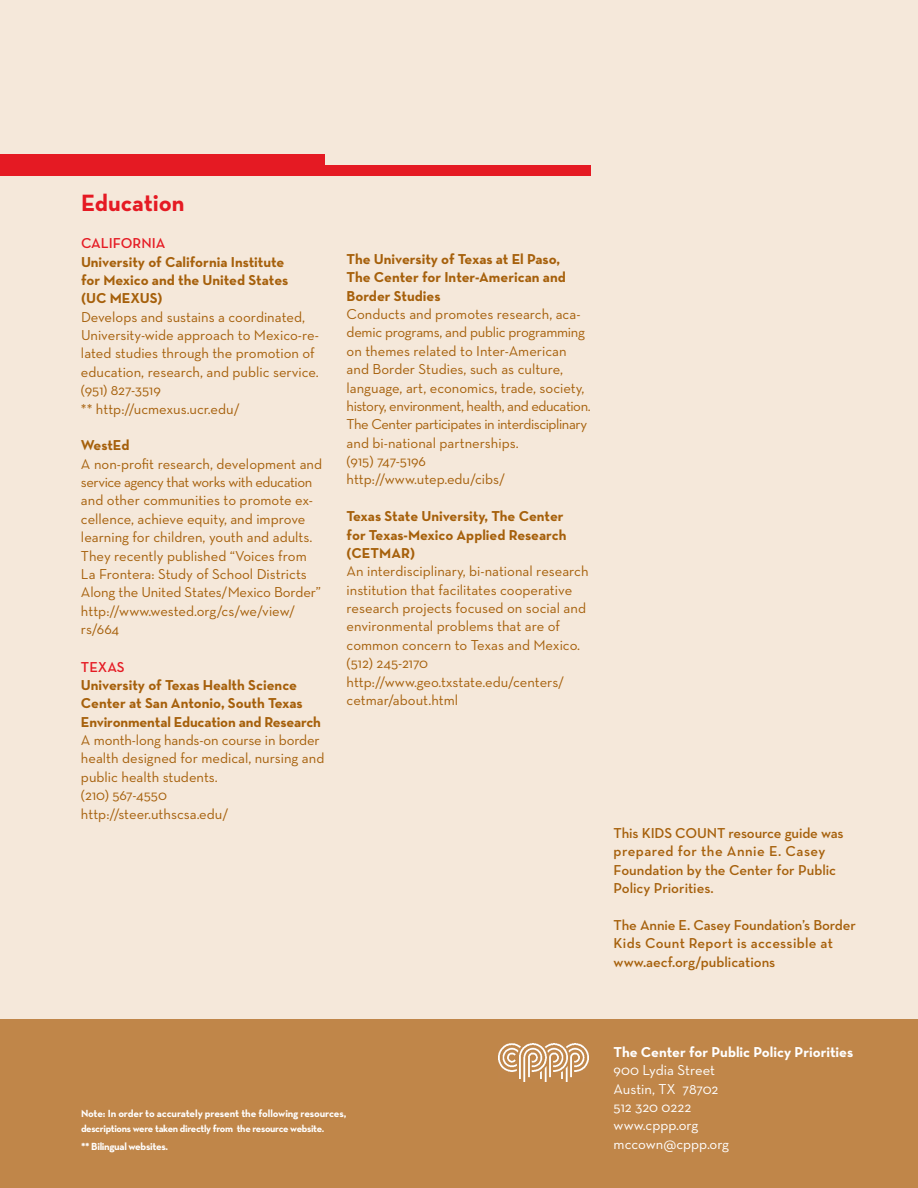
<style>
.page{position:relative;width:918px;height:1188px;background:#f5e8da}
.page>*{position:absolute;margin:0;border:0;box-sizing:border-box;transform-origin:0 0}
.t1{font:700 24px "Neutra Text";color:#e51a23}
.t2{font:14.7px/18.3px "Neutra Text";color:#a6600b}
.t3{font:700 14.7px/18.3px "Neutra Text";color:#a6600b}
.t4{font:600 14.7px/18.3px "Neutra Text";color:#a6600b}
.t5{font:14.7px/18.3px "Neutra Text";color:#fff}
.t6{font:700 14.7px "Neutra Text";color:#fff}
.t7{font:600 14.7px "Neutra Text";color:#e51a23}
.t8{font:700 10.5px "Neutra Text";letter-spacing:-.02em;color:#fff}
.t9{font:700 10.2px "Neutra Text";letter-spacing:-.03em;color:#fff}
</style>
<div class="page">
<div style="left:0;top:1019px;width:918px;height:169px;background:#c08649"></div>
<img style="left:498px;top:1044px;width:90px;height:37px">
<div style="left:0;top:165px;width:591px;height:11px;background:#e51a23"></div>
<div style="left:0;top:154px;width:325px;height:22px;background:#e51a23"></div>
<h1 class="t1" style="left:81px;top:188px;width:105px">Education</h1>
<p class="t7" style="left:81px;top:234px;width:86px">CALIFORNIA</p>
<p class="t3" style="left:81px;top:252px;width:209px">University of California Institute for Mexico and the United States (UC MEXUS)</p>
<p class="t2" style="left:81px;top:307px;width:239px">Develops and sustains a coordinated, University-wide approach to Mexico-re&shy;lated studies through the promotion of education, research, and public service. (951) 827-3519<br>** http://ucmexus.ucr.edu/</p>
<p class="t3" style="left:81px;top:436px;width:50px">WestEd</p>
<p class="t2" style="left:81px;top:454px;width:243px">A non-profit research, development and service agency that works with education and other communities to promote ex&shy;cellence, achieve equity, and improve learning for children, youth and adults.<br>They recently published “Voices from La Frontera: Study of School Districts Along the United States/Mexico Border” http://www.wested.org/cs/we/view/ rs/664</p>
<p class="t7" style="left:81px;top:658px;width:45px">TEXAS</p>
<p class="t3" style="left:81px;top:675px;width:241px">University of Texas Health Science<br>Center at San Antonio, South Texas<br>Environmental Education and Research</p>
<p class="t2" style="left:81px;top:731px;width:245px">A month-long hands-on course in border health designed for medical, nursing and public health students.<br>(210) 567-4550<br>http://steer.uthscsa.edu/</p>
<p class="t3" style="left:347px;top:249px;width:221px">The University of Texas at El Paso,<br>The Center for Inter-American and<br>Border Studies</p>
<p class="t2" style="left:347px;top:305px;width:246px">Conducts and promotes research, aca&shy;demic programs, and public programming on themes related to Inter-American and Border Studies, such as culture, language, art, economics, trade, society, history, environment, health, and education.<br>The Center participates in interdisciplinary and bi-national partnerships.<br>(915) 747-5196<br>http://www.utep.edu/cibs/</p>
<p class="t3" style="left:347px;top:507px;width:221px">Texas State University, The Center for Texas-Mexico Applied Research (CETMAR)</p>
<p class="t2" style="left:347px;top:562px;width:244px">An interdisciplinary, bi-national research institution that facilitates cooperative research projects focused on social and environmental problems that are of common concern to Texas and Mexico. (512) 245-2170 http://www.geo.txstate.edu/centers/ cetmar/about.html</p>
<p class="t4" style="left:614px;top:824px;width:231px">This KIDS COUNT resource guide was prepared for the Annie E. Casey<br>Foundation by the Center for Public<br>Policy Priorities.</p>
<p class="t4" style="left:614px;top:915px;width:244px">The Annie E. Casey Foundation’s Border<br>Kids Count Report is accessible at www.aecf.org/publications</p>
<p class="t8" style="left:81px;top:1107px;width:267px">Note: In order to accurately present the following resources,</p>
<p class="t9" style="left:81px;top:1122px;width:245px">descriptions were taken directly from the resource website.</p>
<p class="t8" style="left:81px;top:1140px;width:89px">** Bilingual websites.</p>
<p class="t6" style="left:614px;top:1043px;width:241px">The Center for Public Policy Priorities</p>
<p class="t5" style="left:614px;top:1061px;width:117px">900 Lydia Street<br>Austin, TX 78702<br>512 320 0222 www.cppp.org mccown@cppp.org</p>
</div>
